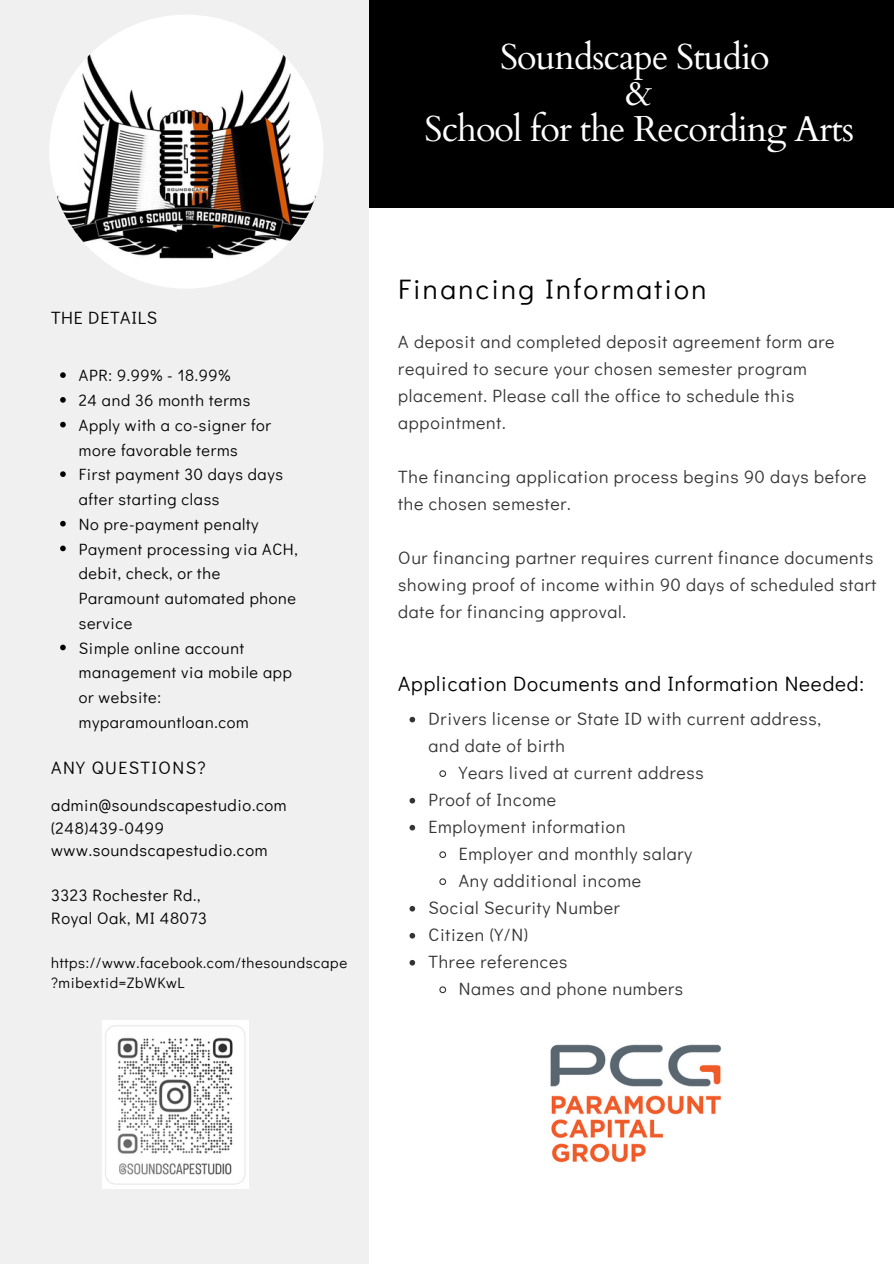
<style>
.page{position:relative;width:894px;height:1264px;background:#fff}
.page>*{position:absolute;margin:0;border:0;box-sizing:border-box;transform-origin:0 0}
.t1{font:36px "Cardo";letter-spacing:-.025em;color:#fff}
.t2{font:28.05px "Didact Gothic";letter-spacing:.08em;color:#000}
.t3{font:20.7px "Didact Gothic";letter-spacing:.04em;color:#000}
.t4{font:17.85px/27px "Didact Gothic";letter-spacing:.04em;color:#343434}
.t5{font:17.85px "Didact Gothic";letter-spacing:.08em;color:#000}
.t6{font:17.7px "Didact Gothic";letter-spacing:.04em;color:#000}
.t7{font:16.5px "Didact Gothic";letter-spacing:.04em;color:#000}
.t8{font:16.35px/24.8px "Didact Gothic";letter-spacing:.04em;color:#000}
.t9{font:15px/20.2px "Didact Gothic";letter-spacing:.04em;color:#000}
</style>
<div class="page">
<div style="left:357px;top:0;width:536px;height:207px;background:#000"></div>
<div style="left:0;top:0;width:368px;height:1263px;background:#f1f0f0"></div>
<img style="left:49px;top:15px;width:274px;height:274px;border-radius:50%">
<svg style="left:409px;top:716px;width:6px;height:6px"></svg>
<svg style="left:439px;top:770px;width:8px;height:7px"></svg>
<svg style="left:409px;top:797px;width:6px;height:6px"></svg>
<svg style="left:409px;top:824px;width:6px;height:6px"></svg>
<svg style="left:439px;top:851px;width:8px;height:7px"></svg>
<svg style="left:439px;top:878px;width:8px;height:7px"></svg>
<svg style="left:409px;top:905px;width:6px;height:6px"></svg>
<svg style="left:409px;top:932px;width:6px;height:6px"></svg>
<svg style="left:409px;top:960px;width:6px;height:5px"></svg>
<svg style="left:439px;top:986px;width:8px;height:7px"></svg>
<svg style="left:60px;top:372px;width:6px;height:6px"></svg>
<svg style="left:60px;top:397px;width:6px;height:5px"></svg>
<svg style="left:60px;top:422px;width:6px;height:5px"></svg>
<svg style="left:60px;top:471px;width:6px;height:6px"></svg>
<svg style="left:60px;top:521px;width:6px;height:5px"></svg>
<svg style="left:60px;top:545px;width:6px;height:6px"></svg>
<svg style="left:60px;top:644px;width:6px;height:6px"></svg>
<img style="left:550px;top:1044px;width:172px;height:119px">
<img style="left:102px;top:1020px;width:147px;height:168px">
<p class="t6" style="left:51px;top:306px;width:108px">THE DETAILS</p>
<p class="t8" style="left:79px;top:362px;width:153px">APR: 9.99% - 18.99%</p>
<p class="t8" style="left:79px;top:387px;width:173px">24 and 36 month terms</p>
<p class="t8" style="left:79px;top:412px;width:194px">Apply with a co-signer for more favorable terms</p>
<p class="t8" style="left:79px;top:461px;width:205px">First payment 30 days days after starting class</p>
<p class="t8" style="left:79px;top:511px;width:181px">No pre-payment penalty</p>
<p class="t8" style="left:79px;top:536px;width:220px">Payment processing via ACH, debit, check, or the<br>Paramount automated phone service</p>
<p class="t8" style="left:79px;top:635px;width:214px">Simple online account management via mobile app or website: myparamountloan.com</p>
<p class="t5" style="left:51px;top:755px;width:156px">ANY QUESTIONS?</p>
<p class="t7" style="left:51px;top:794px;width:237px">admin@soundscapestudio.com</p>
<p class="t7" style="left:51px;top:816px;width:114px">(248)439-0499</p>
<p class="t7" style="left:51px;top:839px;width:218px">www.soundscapestudio.com</p>
<p class="t7" style="left:51px;top:884px;width:151px">3323 Rochester Rd.,</p>
<p class="t7" style="left:51px;top:906px;width:157px">Royal Oak, MI 48073</p>
<p class="t9" style="left:51px;top:951px;width:297px">https://www.facebook.com/thesoundscape ?mibextid=ZbWKwL</p>
<p class="t1" style="left:500px;top:34px;width:271px">Soundscape Studio</p>
<p class="t1" style="left:625px;top:70px;width:28px">&amp;</p>
<p class="t1" style="left:424px;top:106px;width:431px">School for the Recording Arts</p>
<p class="t2" style="left:398px;top:269px;width:309px">Financing Information</p>
<p class="t4" style="left:398px;top:328px;width:437px">A deposit and completed deposit agreement form are required to secure your chosen semester program placement. Please call the office to schedule this appointment.</p>
<p class="t4" style="left:398px;top:463px;width:469px">The financing application process begins 90 days before the chosen semester.</p>
<p class="t4" style="left:398px;top:544px;width:479px">Our financing partner requires current finance documents showing proof of income within 90 days of scheduled start date for financing approval.</p>
<p class="t3" style="left:398px;top:669px;width:467px">Application Documents and Information Needed:</p>
<p class="t4" style="left:428px;top:704px;width:394px">Drivers license or State ID with current address, and date of birth</p>
<p class="t4" style="left:458px;top:758px;width:246px">Years lived at current address</p>
<p class="t4" style="left:428px;top:785px;width:129px">Proof of Income</p>
<p class="t4" style="left:428px;top:812px;width:198px">Employment information</p>
<p class="t4" style="left:458px;top:839px;width:235px">Employer and monthly salary</p>
<p class="t4" style="left:458px;top:866px;width:184px">Any additional income</p>
<p class="t4" style="left:428px;top:893px;width:193px">Social Security Number</p>
<p class="t4" style="left:428px;top:920px;width:101px">Citizen (Y/N)</p>
<p class="t4" style="left:428px;top:947px;width:140px">Three references</p>
<p class="t4" style="left:458px;top:974px;width:226px">Names and phone numbers</p>
</div>
